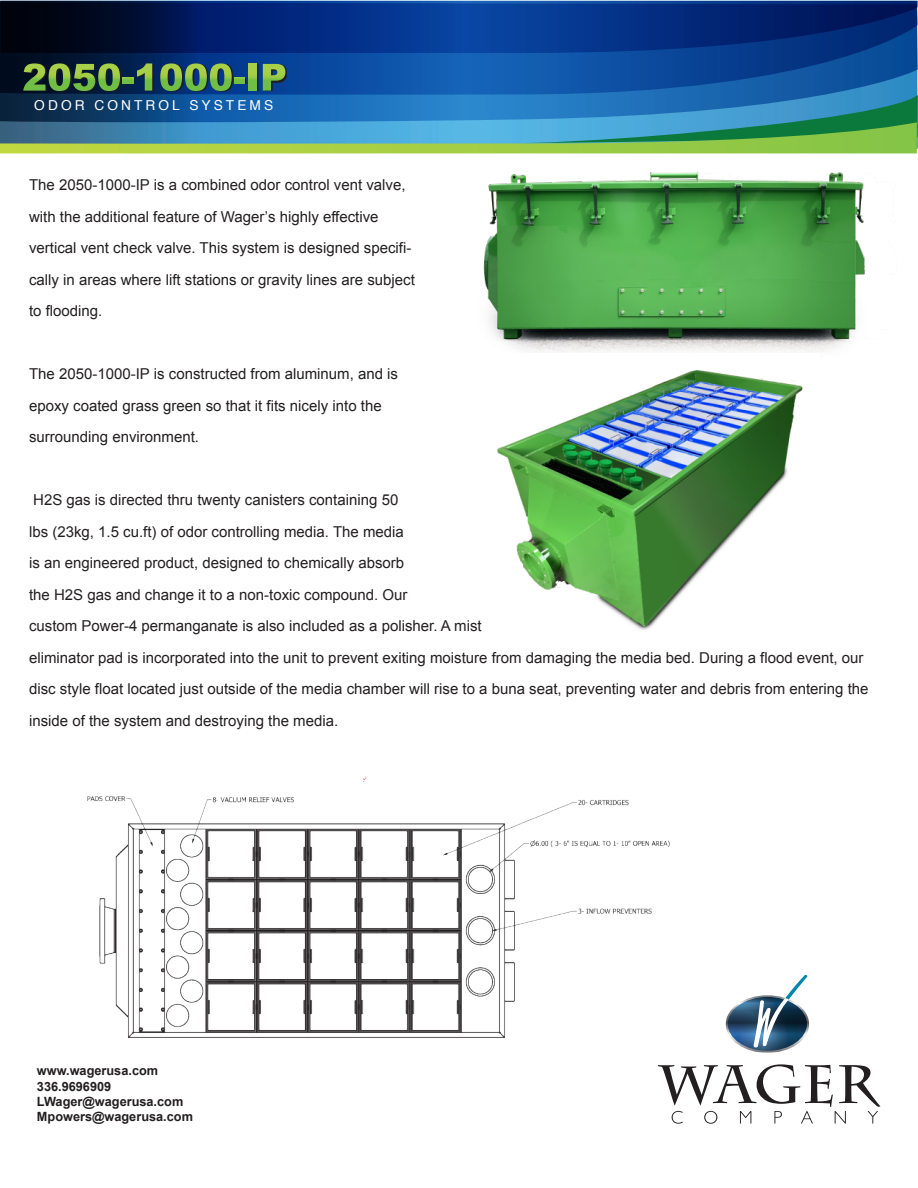
<style>
.page{position:relative;width:918px;height:1188px;background:#fff}
.page>*{position:absolute;margin:0;border:0;box-sizing:border-box;transform-origin:0 0}
.t1{font:900 37.2px "Arial";color:#211e1e}
.t2{font:15px/31.5px "Arial";color:#231f20}
.t3{font:13.65px "Helvetica";letter-spacing:.225em;color:#fff}
.t4{font:700 12.75px/15.3px "Arial";color:#231f20}
</style>
<div class="page">
<svg style="left:0;top:1px;width:918px;height:62px;background:#053474"></svg>
<svg style="left:1px;top:1px;width:917px;height:52px;background:#03256a"></svg>
<svg style="left:670px;top:1092px;width:211px;height:32px"></svg>
<img style="left:87px;top:777px;width:784px;height:315px">
<svg style="left:0;top:63px;width:918px;height:90px;background:#387687"></svg>
<img style="left:438px;top:33px;width:464px;height:319px">
<img style="left:497px;top:369px;width:306px;height:261px">
<h1 class="t1" style="left:24px;top:51px;width:266px">2050-1000-IP</h1>
<p class="t3" style="left:34px;top:94px;width:240px">ODOR CONTROL SYSTEMS</p>
<p class="t2" style="left:29px;top:169px;width:387px">The 2050-1000-IP is a combined odor control vent valve, with the additional feature of Wager’s highly effective vertical vent check valve. This system is designed specifi&shy;cally in areas where lift stations or gravity lines are subject to flooding.</p>
<p class="t2" style="left:29px;top:358px;width:371px">The 2050-1000-IP is constructed from aluminum, and is epoxy coated grass green so that it fits nicely into the surrounding environment.</p>
<p class="t2" style="left:29px;top:484px;width:841px">H2S gas is directed thru twenty canisters containing 50<br>lbs (23kg, 1.5 cu.ft) of odor controlling media. The media<br>is an engineered product, designed to chemically absorb<br>the H2S gas and change it to a non-toxic compound. Our<br>custom Power-4 permanganate is also included as a polisher. A mist<br>eliminator pad is incorporated into the unit to prevent exiting moisture from damaging the media bed. During a flood event, our disc style float located just outside of the media chamber will rise to a buna seat, preventing water and debris from entering the inside of the system and destroying the media.</p>
<p class="t4" style="left:37px;top:1064px;width:158px">www.wagerusa.com<br>336.9696909<br>LWager@wagerusa.com<br>Mpowers@wagerusa.com</p>
</div>
